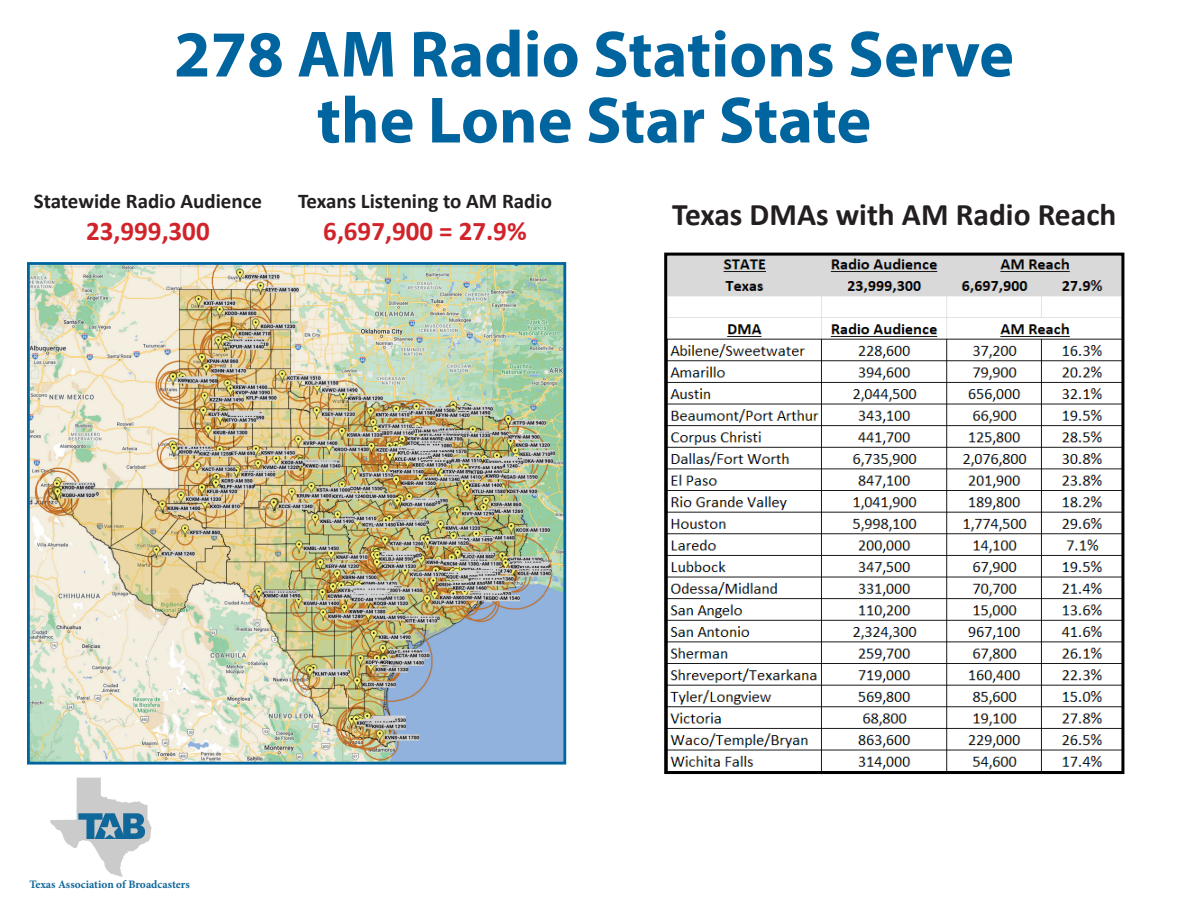
<style>
.page{position:relative;width:1188px;height:918px;background:#fff}
.page>*{position:absolute;margin:0;border:0;box-sizing:border-box;transform-origin:0 0}
.t1{font:700 66px/66px "Myriad Pro";color:#00649e;text-align:center}
.t2{font:700 31.5px "Calibri";color:#231f20}
.t3{font:700 27px "Calibri";color:#d1232a}
.t4{font:700 21px "Calibri";color:#231f20}
.t5{font:700 11.4px "Minion Pro";color:#10679a}
</style>
<div class="page">
<img style="left:31px;top:266px;width:531px;height:495px">
<div style="left:27px;top:262px;width:539px;height:503px;border:3px solid #00649e"></div>
<img style="left:668px;top:257px;width:452px;height:513px">
<div style="left:664px;top:253px;width:460px;height:521px;border:3px solid #000"></div>
<svg style="left:50px;top:778px;width:101px;height:99px"></svg>
<p class="t1" style="left:174px;top:19px;width:842px">278 AM Radio Stations Serve the Lone Star State</p>
<p class="t4" style="left:34px;top:186px;width:230px">Statewide Radio Audience</p>
<p class="t3" style="left:86px;top:212px;width:125px">23,999,300</p>
<p class="t4" style="left:298px;top:186px;width:255px">Texans Listening to AM Radio</p>
<p class="t3" style="left:323px;top:212px;width:205px">6,697,900 = 27.9%</p>
<p class="t2" style="left:672px;top:193px;width:446px">Texas DMAs with AM Radio Reach</p>
<p class="t5" style="left:29px;top:876px;width:162px">Texas Association of Broadcasters</p>
</div>
